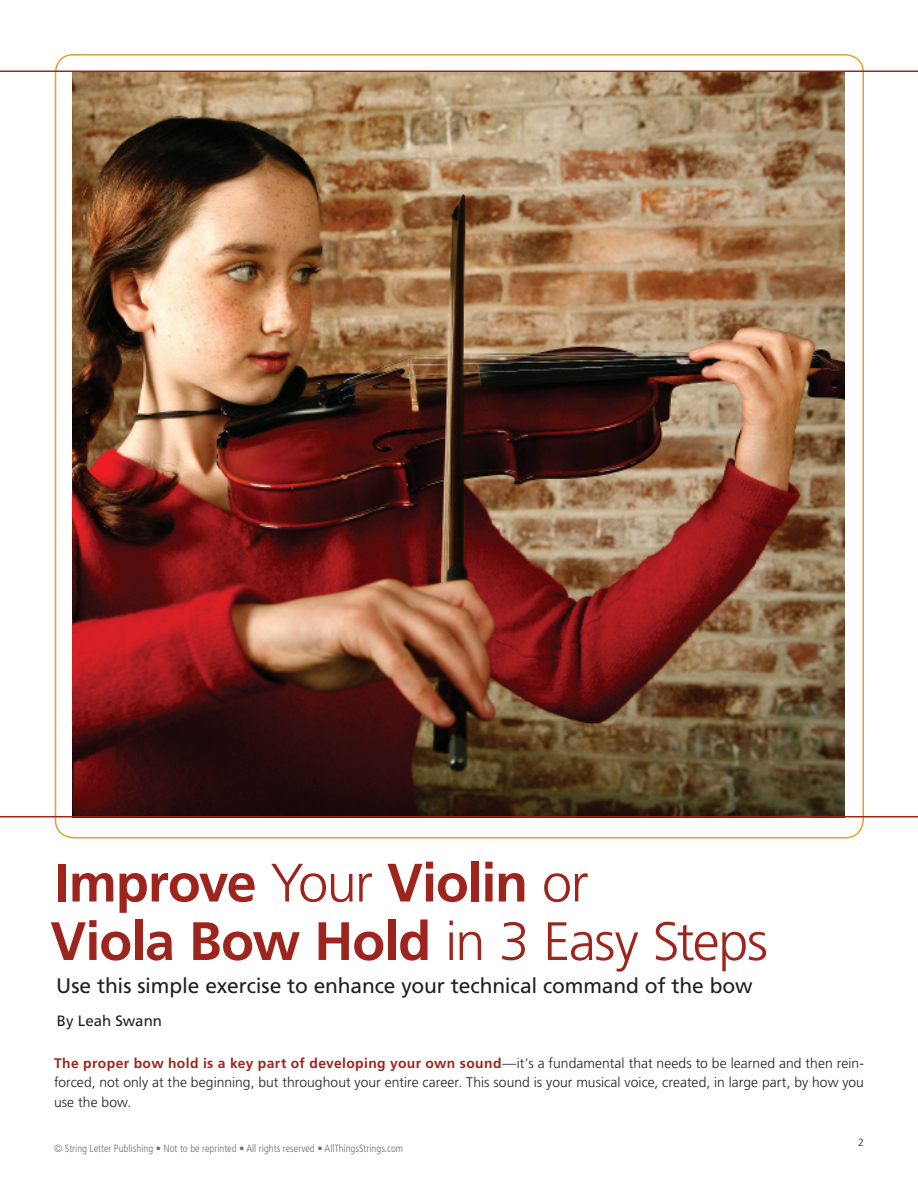
<style>
.page{position:relative;width:918px;height:1188px;background:#fff}
.page>*{position:absolute;margin:0;border:0;box-sizing:border-box;transform-origin:0 0}
.t1{font:700 54px/58.5px "Frutiger LT Std";letter-spacing:-.02em;color:#9e251d}
.t2{font:21px "Frutiger LT Std";letter-spacing:-.005em;color:#231f20}
.t3{font:15px "Frutiger LT Std";color:#231f20}
.t4{font:300 13.8px/19.5px "Frutiger LT Std";letter-spacing:.005em;color:#231f20;text-align:justify}
.t5{font:300 condensed 10.5px "Frutiger LT Std";color:#6c6d70}
.t6{font:300 10.5px "Frutiger LT Std";color:#231f20}
.s1{font-weight:300}
.s2{font-weight:700;color:#9e251d}
</style>
<div class="page">
<img style="left:73px;top:72px;width:772px;height:744px">
<hr style="left:0;top:816px;width:918px;height:2px;background:#9e251d">
<hr style="left:0;top:70px;width:918px;height:2px;background:#9e251d">
<h1 class="t1" style="left:50px;top:854px;width:719px">Improve <span class="s1">Your</span> Violin <span class="s1">or<br></span>Viola Bow Hold <span class="s1">in 3 Easy Steps</span></h1>
<h2 class="t2" style="left:56px;top:973px;width:698px">Use this simple exercise to enhance your technical command of the bow</h2>
<p class="t3" style="left:57px;top:1012px;width:107px">By Leah Swann</p>
<p class="t4" style="left:54px;top:1054px;width:812px"><span class="s2">The proper bow hold is a key part of developing your own sound</span>—it’s a fundamental that needs to be learned and then rein&shy;forced, not only at the beginning, but throughout your entire career. This sound is your musical voice, created, in large part, by how you use the bow.</p>
<p class="t5" style="left:54px;top:1142px;width:351px">© String Letter Publishing • Not to be reprinted • All rights reserved • AllThingsStrings.com</p>
<p class="t6" style="left:858px;top:1136px;width:7px">2</p>
</div>
